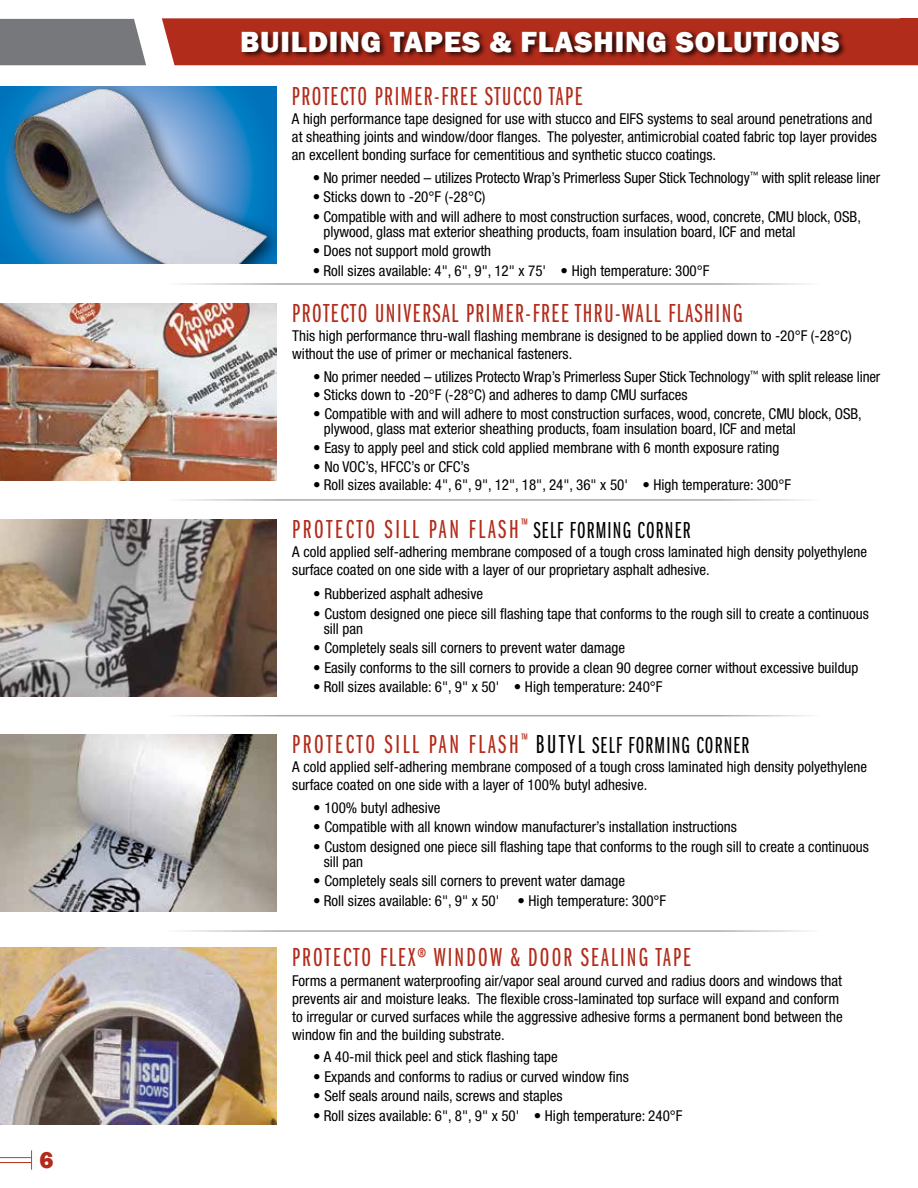
<style>
.page{position:relative;width:918px;height:1188px;background:#fff}
.page>*{position:absolute;margin:0;border:0;box-sizing:border-box;transform-origin:0 0}
.t1{font:800 30px "Franklin Gothic";letter-spacing:.025em;color:#fff}
.t2{font:27px "ITC Franklin Gothic Std Bk X Cp";letter-spacing:.1em;color:#b22c1b}
.t3{font:27px "ITC Franklin Gothic Std Bk X Cp";letter-spacing:.06em;color:#b22c1b}
.t4{font:27px "ITC Franklin Gothic Std Bk X Cp";letter-spacing:.08em;color:#b22c1b}
.t5{font:800 24px "Franklin Gothic";color:#b22c1c}
.t6{font:condensed 15px/18px "Helvetica Neue LT Std";color:#000}
.s1{font-size:24px;color:#000}
.s2{color:#000}
</style>
<div class="page">
<div style="left:162px;top:18px;width:739px;height:47px;background:#b22c1b"></div>
<div style="left:0;top:19px;width:146px;height:46px;background:#77787b"></div>
<div style="left:241px;top:30px;width:606px;height:30px;background:#000;opacity:.75"></div>
<hr style="left:0;top:1157px;width:32px;height:1px;background:#636466">
<hr style="left:0;top:1162px;width:32px;height:1px;background:#b22c1b">
<svg style="left:31px;top:1150px;width:1px;height:20px"></svg>
<hr style="left:162px;top:283px;width:657px;height:2px;background:#a7a9ac">
<hr style="left:162px;top:499px;width:657px;height:2px;background:#a7a9ac">
<hr style="left:162px;top:715px;width:657px;height:1px;background:#a7a9ac">
<hr style="left:162px;top:930px;width:657px;height:2px;background:#a7a9ac">
<img style="left:0;top:303px;width:276px;height:177px">
<img style="left:0;top:519px;width:276px;height:177px">
<img style="left:0;top:734px;width:276px;height:177px">
<img style="left:0;top:948px;width:276px;height:177px">
<div style="left:901px;top:18px;width:17px;height:47px;background:#b22c1b"></div>
<div style="left:4px;top:86px;width:272px;height:178px;background:#000;opacity:.75"></div>
<img style="left:11px;top:86px;width:261px;height:178px">
<h3 class="t5" style="left:40px;top:1144px;width:16px">6</h3>
<h1 class="t1" style="left:240px;top:22px;width:601px">BUILDING TAPES &amp; FLASHING SOLUTIONS</h1>
<h2 class="t3" style="left:292px;top:82px;width:292px">PROTECTO PRIMER-FREE STUCCO TAPE</h2>
<p class="t6" style="left:292px;top:110px;width:587px">A high performance tape designed for use with stucco and EIFS systems to seal around penetrations and at sheathing joints and window/door flanges. The polyester, antimicrobial coated fabric top layer provides an excellent bonding surface for cementitious and synthetic stucco coatings.</p>
<p class="t6" style="left:313px;top:168px;width:569px">• No primer needed – utilizes Protecto Wrap’s Primerless Super Stick Technology<sup>™</sup> with split release liner</p>
<p class="t6" style="left:313px;top:188px;width:174px">• Sticks down to -20°F (-28°C)</p>
<p class="t6" style="left:323px;top:209px;width:539px;line-height:15px;text-indent:-10px">• Compatible with and will adhere to most construction surfaces, wood, concrete, CMU block, OSB, plywood, glass mat exterior sheathing products, foam insulation board, ICF and metal</p>
<p class="t6" style="left:313px;top:242px;width:180px">• Does not support mold growth</p>
<p class="t6" style="left:313px;top:261px;width:398px">• Roll sizes available: 4", 6", 9", 12" x 75' • High temperature: 300°F</p>
<h2 class="t3" style="left:292px;top:299px;width:452px">PROTECTO UNIVERSAL PRIMER-FREE THRU-WALL FLASHING</h2>
<p class="t6" style="left:292px;top:327px;width:561px">This high performance thru-wall flashing membrane is designed to be applied down to -20°F (-28°C) without the use of primer or mechanical fasteners.</p>
<p class="t6" style="left:313px;top:367px;width:569px">• No primer needed – utilizes Protecto Wrap’s Primerless Super Stick Technology<sup>™</sup> with split release liner</p>
<p class="t6" style="left:313px;top:386px;width:376px">• Sticks down to -20°F (-28°C) and adheres to damp CMU surfaces</p>
<p class="t6" style="left:324px;top:406px;width:540px;line-height:15px;text-indent:-10px">• Compatible with and will adhere to most construction surfaces, wood, concrete, CMU block, OSB, plywood, glass mat exterior sheathing products, foam insulation board, ICF and metal</p>
<p class="t6" style="left:313px;top:438px;width:468px">• Easy to apply peel and stick cold applied membrane with 6 month exposure rating</p>
<p class="t6" style="left:313px;top:457px;width:158px">• No VOC’s, HFCC’s or CFC’s</p>
<p class="t6" style="left:313px;top:476px;width:479px">• Roll sizes available: 4", 6", 9", 12", 18", 24", 36" x 50' • High temperature: 300°F</p>
<h2 class="t2" style="left:292px;top:515px;width:400px">PROTECTO SILL PAN FLASH<sup>™</sup> <span class="s1">SELF FORMING CORNER</span></h2>
<p class="t6" style="left:292px;top:543px;width:576px">A cold applied self-adhering membrane composed of a tough cross laminated high density polyethylene surface coated on one side with a layer of our proprietary asphalt adhesive.</p>
<p class="t6" style="left:313px;top:585px;width:171px">• Rubberized asphalt adhesive</p>
<p class="t6" style="left:324px;top:606px;width:547px;line-height:15px;text-indent:-10px">• Custom designed one piece sill flashing tape that conforms to the rough sill to create a continuous sill pan</p>
<p class="t6" style="left:313px;top:639px;width:313px">• Completely seals sill corners to prevent water damage</p>
<p class="t6" style="left:313px;top:658px;width:547px">• Easily conforms to the sill corners to provide a clean 90 degree corner without excessive buildup</p>
<p class="t6" style="left:313px;top:678px;width:351px">• Roll sizes available: 6", 9" x 50' • High temperature: 240°F</p>
<h2 class="t2" style="left:292px;top:730px;width:459px">PROTECTO SILL PAN FLASH<sup>™</sup> <span class="s2">BUTYL</span> <span class="s1">SELF FORMING CORNER</span></h2>
<p class="t6" style="left:292px;top:758px;width:576px">A cold applied self-adhering membrane composed of a tough cross laminated high density polyethylene surface coated on one side with a layer of 100% butyl adhesive.</p>
<p class="t6" style="left:313px;top:798px;width:129px">• 100% butyl adhesive</p>
<p class="t6" style="left:313px;top:818px;width:425px">• Compatible with all known window manufacturer’s installation instructions</p>
<p class="t6" style="left:324px;top:839px;width:547px;line-height:15px;text-indent:-10px">• Custom designed one piece sill flashing tape that conforms to the rough sill to create a continuous sill pan</p>
<p class="t6" style="left:313px;top:872px;width:313px">• Completely seals sill corners to prevent water damage</p>
<p class="t6" style="left:313px;top:891px;width:354px">• Roll sizes available: 6", 9" x 50' • High temperature: 300°F</p>
<h2 class="t4" style="left:292px;top:944px;width:400px">PROTECTO FLEX® WINDOW &amp; DOOR SEALING TAPE</h2>
<p class="t6" style="left:292px;top:971px;width:552px">Forms a permanent waterproofing air/vapor seal around curved and radius doors and windows that prevents air and moisture leaks. The flexible cross-laminated top surface will expand and conform to irregular or curved surfaces while the aggressive adhesive forms a permanent bond between the window fin and the building substrate.</p>
<p class="t6" style="left:313px;top:1048px;width:246px">• A 40-mil thick peel and stick flashing tape</p>
<p class="t6" style="left:313px;top:1067px;width:317px">• Expands and conforms to radius or curved window fins</p>
<p class="t6" style="left:313px;top:1087px;width:251px">• Self seals around nails, screws and staples</p>
<p class="t6" style="left:313px;top:1106px;width:371px">• Roll sizes available: 6", 8", 9" x 50' • High temperature: 240°F</p>
</div>
